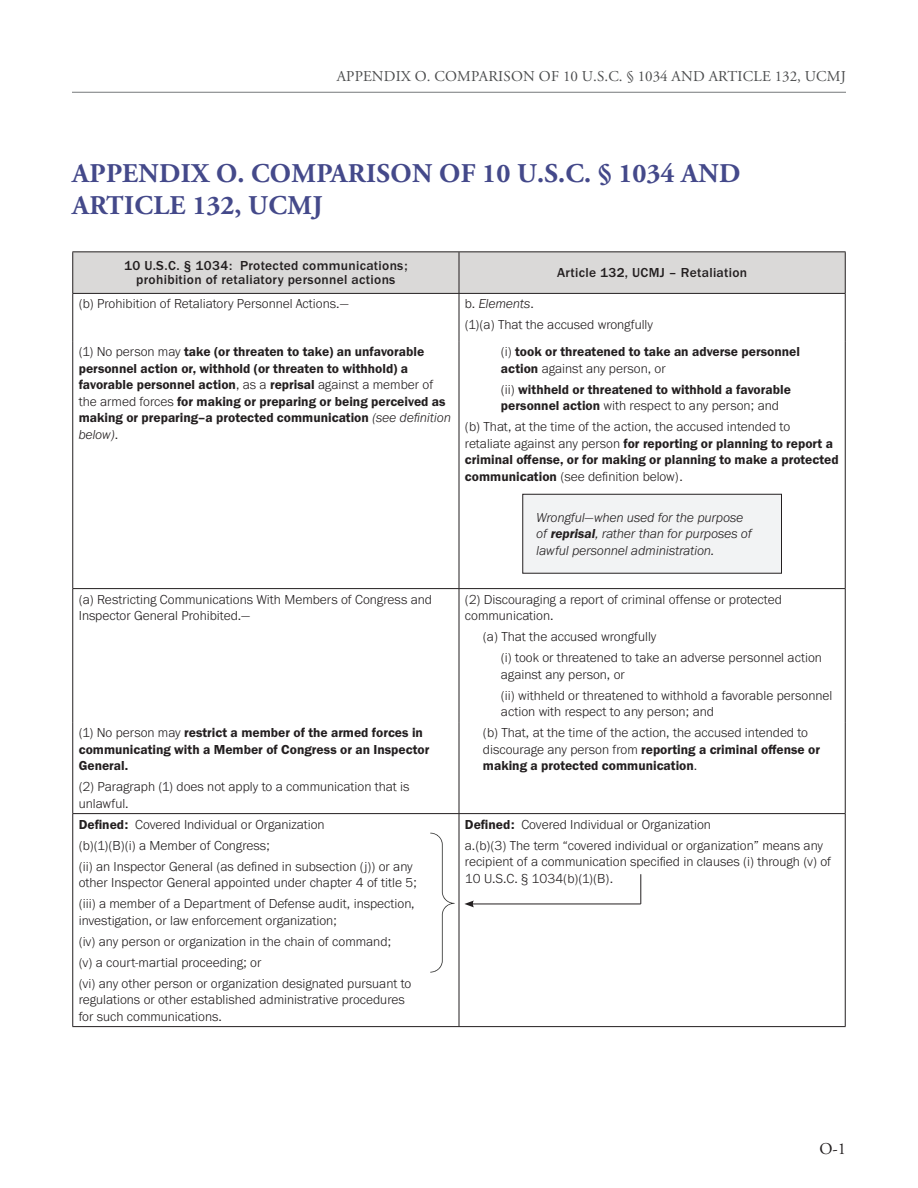
<style>
.page{position:relative;width:918px;height:1188px;background:#fff}
.page>*{position:absolute;margin:0;border:0;box-sizing:border-box;transform-origin:0 0}
.t1{font:700 27px/32.4px "Adobe Garamond Pro";letter-spacing:.015em;color:#44498a}
.t2{font:16.5px "Adobe Garamond Pro";color:#231f20}
.t3{font:15px "Adobe Garamond Pro";letter-spacing:.015em;color:#4b4c4d}
.t4{font:300 13.5px/21px "Franklin Gothic URW";color:#231f20}
.t5{font:13.5px/16.5px "Franklin Gothic URW Dem";color:#231f20}
.t6{font:500 13.5px/13.5px "Franklin Gothic URW";letter-spacing:.025em;color:#231f20;text-align:center}
.t7{font:italic 300 13.5px/16.5px "Franklin Gothic URW";color:#231f20}
.s1{font-style:italic}
.s2{font-family:"Franklin Gothic URW";font-weight:300}
.s3{font-family:"Franklin Gothic URW";font-weight:300;font-style:italic}
.s4{font-style:normal}
.s5{font-family:"Franklin Gothic URW Dem";font-weight:400}
.s6{font-family:"Franklin Gothic URW Dem Ita";font-weight:400;font-style:normal}
</style>
<div class="page">
<hr style="left:72px;top:92px;width:774px;height:1px;background:#76787b">
<img style="left:430px;top:832px;width:25px;height:141px">
<div style="left:73px;top:252px;width:772px;height:41px;background:#dad9d8"></div>
<hr style="left:72px;top:251px;width:387px;height:1px;background:#231f20">
<hr style="left:72px;top:252px;width:1px;height:41px;background:#231f20">
<hr style="left:459px;top:251px;width:387px;height:1px;background:#231f20">
<hr style="left:459px;top:252px;width:1px;height:41px;background:#231f20">
<hr style="left:845px;top:252px;width:1px;height:41px;background:#231f20">
<hr style="left:72px;top:293px;width:387px;height:1px;background:#231f20">
<hr style="left:72px;top:294px;width:1px;height:47px;background:#231f20">
<hr style="left:459px;top:293px;width:387px;height:1px;background:#231f20">
<hr style="left:459px;top:294px;width:1px;height:47px;background:#231f20">
<hr style="left:845px;top:294px;width:1px;height:47px;background:#231f20">
<hr style="left:72px;top:341px;width:1px;height:247px;background:#231f20">
<hr style="left:459px;top:341px;width:1px;height:247px;background:#231f20">
<hr style="left:845px;top:341px;width:1px;height:247px;background:#231f20">
<hr style="left:72px;top:588px;width:387px;height:1px;background:#231f20">
<hr style="left:72px;top:589px;width:1px;height:133px;background:#231f20">
<hr style="left:459px;top:588px;width:387px;height:1px;background:#231f20">
<hr style="left:459px;top:589px;width:1px;height:133px;background:#231f20">
<hr style="left:845px;top:589px;width:1px;height:133px;background:#231f20">
<hr style="left:72px;top:722px;width:1px;height:91px;background:#231f20">
<hr style="left:459px;top:722px;width:1px;height:91px;background:#231f20">
<hr style="left:845px;top:722px;width:1px;height:91px;background:#231f20">
<hr style="left:72px;top:813px;width:387px;height:1px;background:#231f20">
<hr style="left:72px;top:814px;width:1px;height:212px;background:#231f20">
<hr style="left:459px;top:813px;width:387px;height:1px;background:#231f20">
<hr style="left:459px;top:814px;width:1px;height:212px;background:#231f20">
<hr style="left:845px;top:814px;width:1px;height:212px;background:#231f20">
<hr style="left:72px;top:1026px;width:387px;height:1px;background:#231f20">
<hr style="left:459px;top:1026px;width:387px;height:1px;background:#231f20">
<div style="left:523px;top:494px;width:259px;height:79px;background:#f2f3f4"></div>
<div style="left:522px;top:494px;width:260px;height:80px;border:1px solid #231f20"></div>
<hr style="left:640px;top:874px;width:1px;height:30px;background:#231f20">
<hr style="left:471px;top:904px;width:170px;height:1px;background:#231f20">
<svg style="left:464px;top:901px;width:10px;height:6px"></svg>
<p class="t3" style="left:337px;top:67px;width:511px">APPENDIX O. COMPARISON OF 10 U.S.C. § 1034 AND ARTICLE 132, UCMJ</p>
<h1 class="t1" style="left:72px;top:157px;width:670px">APPENDIX O COMPARISON OF 10 U S C § 1034 AND<br>ARTICLE 132, UCMJ</h1>
<p class="t6" style="left:124px;top:259px;width:285px">10 U.S.C. § 1034: Protected communications; prohibition of retaliatory personnel actions</p>
<p class="t6" style="left:557px;top:266px;width:192px">Article 132, UCMJ – Retaliation</p>
<p class="t4" style="left:79px;top:293px;width:271px">(b) Prohibition of Retaliatory Personnel Actions.—</p>
<p class="t4" style="left:465px;top:293px;width:190px">b. <span class="s1">Elements</span>.<br>(1)(a) That the accused wrongfully</p>
<p class="t5" style="left:79px;top:343px;width:374px"><span class="s2">(1) No person may</span> take (or threaten to take) an unfavorable personnel action or, withhold (or threaten to withhold) a favorable personnel action<span class="s2">, as a</span> reprisal <span class="s2">against a member of the armed forces</span> for making or preparing or being perceived as making or preparing–a protected communication <span class="s3">(see definition</span></p>
<p class="t7" style="left:79px;top:426px;width:41px">below)<span class="s4">.</span></p>
<p class="t5" style="left:501px;top:343px;width:301px"><span class="s2">(i)</span> took or threatened to take an adverse personnel</p>
<p class="t4" style="left:501px;top:357px;width:166px"><span class="s5">action</span> against any person, or</p>
<p class="t5" style="left:501px;top:381px;width:291px"><span class="s2">(ii)</span> withheld or threatened to withhold a favorable</p>
<p class="t4" style="left:465px;top:395px;width:327px;text-indent:36px"><span class="s5">personnel action</span> with respect to any person; and (b) That, at the time of the action, the accused intended to</p>
<p class="t5" style="left:465px;top:435px;width:375px"><span class="s2">retaliate against any person</span> for reporting or planning to report a criminal offense, or for making or planning to make a protected</p>
<p class="t4" style="left:465px;top:465px;width:219px"><span class="s5">communication</span> (see definition below).</p>
<p class="t7" style="left:537px;top:509px;width:217px">Wrongful—when used for the purpose of <span class="s6">reprisal</span>, rather than for purposes of lawful personnel administration.</p>
<p class="t4" style="left:79px;top:591px;width:355px;line-height:16.5px">(a) Restricting Communications With Members of Congress and<br>Inspector General Prohibited.—</p>
<p class="t4" style="left:465px;top:591px;width:318px;line-height:16.5px">(2) Discouraging a report of criminal offense or protected communication.</p>
<p class="t4" style="left:501px;top:626px;width:322px;text-indent:-18px">(a) That the accused wrongfully<br>(i) took or threatened to take an adverse personnel action</p>
<p class="t4" style="left:501px;top:663px;width:333px">against any person, or<br>(ii) withheld or threatened to withhold a favorable personnel</p>
<p class="t4" style="left:501px;top:701px;width:215px">action with respect to any person; and</p>
<p class="t5" style="left:79px;top:724px;width:352px"><span class="s2">(1) No person may</span> restrict a member of the armed forces in communicating with a Member of Congress or an Inspector<br>General.</p>
<p class="t4" style="left:79px;top:778px;width:332px;line-height:16.5px">(2) Paragraph (1) does not apply to a communication that is unlawful.</p>
<p class="t4" style="left:483px;top:722px;width:327px">(b) That, at the time of the action, the accused intended to</p>
<p class="t5" style="left:483px;top:741px;width:339px"><span class="s2">discourage any person from</span> reporting a criminal offense or making a protected communication<span class="s2">.</span></p>
<p class="t4" style="left:79px;top:813px;width:336px"><span class="s5">Defined:</span> Covered Individual or Organization<br>(b)(1)(B)(i) a Member of Congress;<br>(ii) an Inspector General (as defined in subsection (j)) or any</p>
<p class="t4" style="left:79px;top:872px;width:340px">other Inspector General appointed under chapter 4 of title 5; (iii) a member of a Department of Defense audit, inspection,</p>
<p class="t4" style="left:79px;top:909px;width:334px">investigation, or law enforcement organization;<br>(iv) any person or organization in the chain of command;<br>(v) a court-martial proceeding; or<br>(vi) any other person or organization designated pursuant to</p>
<p class="t4" style="left:79px;top:991px;width:328px;line-height:16.5px">regulations or other established administrative procedures for such communications.</p>
<p class="t4" style="left:465px;top:813px;width:360px"><span class="s5">Defined:</span> Covered Individual or Organization<br>a.(b)(3) The term “covered individual or organization” means any</p>
<p class="t4" style="left:465px;top:853px;width:368px;line-height:16.5px">recipient of a communication specified in clauses (i) through (v) of<br>10 U.S.C. § 1034(b)(1)(B).</p>
<p class="t2" style="left:819px;top:1139px;width:28px">O-1</p>
</div>
